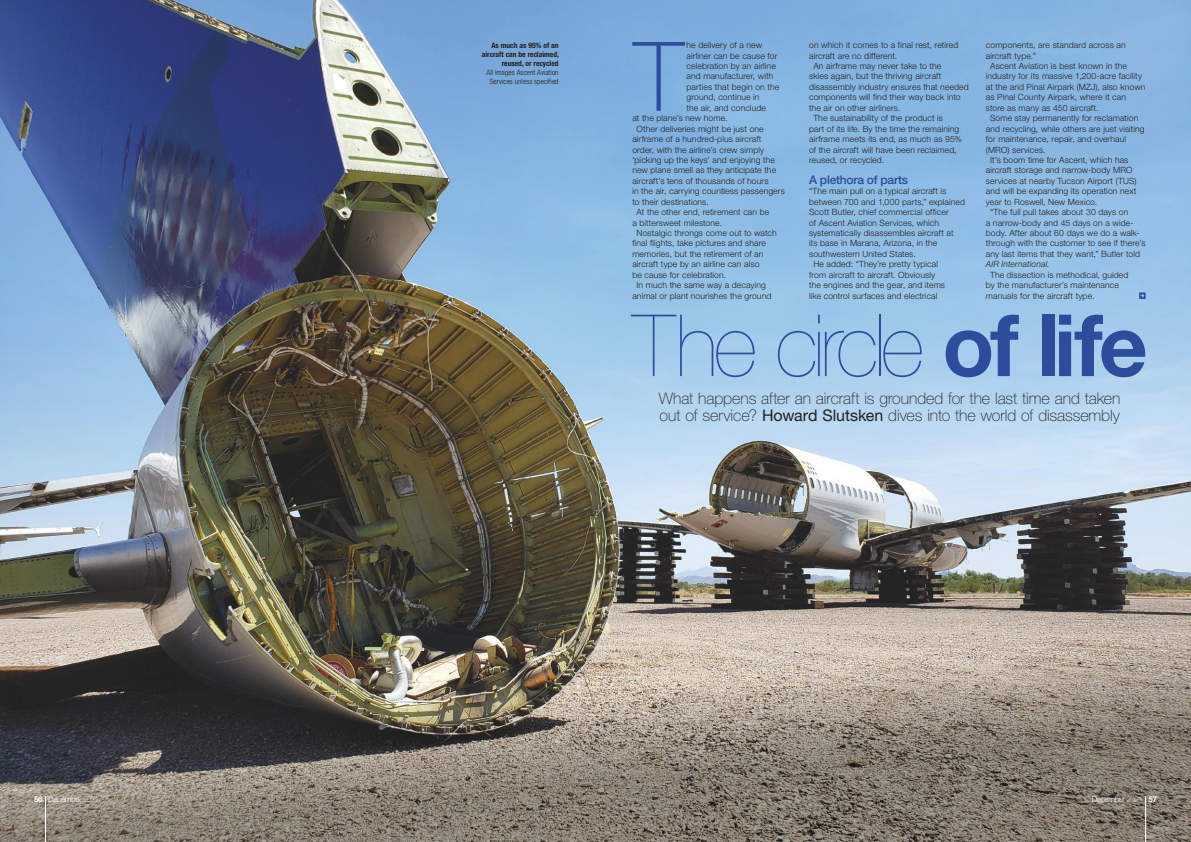
<style>
.page{position:relative;width:1191px;height:842px;background:#fff}
.page>*{position:absolute;margin:0;border:0;box-sizing:border-box;transform-origin:0 0}
.t1{font:100 96.2px "Helvetica Neue LT Std";color:#2b4d9b}
.t2{font:200 86px "Helvetica Neue LT Std";letter-spacing:-.05em;color:#2b4d9b}
.t3{font:100 16px/16.5px "Helvetica Neue LT Std";letter-spacing:-.005em;color:#241f1f}
.t4{font:500 12px "Helvetica Neue LT Std";letter-spacing:-.02em;color:#2b4d9b}
.t5{font:300 8.6px "Helvetica Neue LT Std";letter-spacing:.01em;color:#241f1f}
.t6{font:italic 300 8.6px "Helvetica Neue LT Std";letter-spacing:.01em;color:#241f1f}
.t7{font:300 8px "Helvetica Neue LT Std";letter-spacing:-.04em;color:#fff}
.t8{font:700 condensed 7.5px/9px "Helvetica Neue LT Std";color:#241f1f;text-align:right}
.t9{font:300 condensed 7.5px/9px "Helvetica Neue LT Std";letter-spacing:.01em;color:#241f1f;text-align:center}
.s1{font-style:normal}
.s2{font-weight:700}
.s3{font-weight:400}
.s4{font-weight:100}
</style>
<div class="page">
<img style="left:0;top:0;width:1191px;height:610px">
<svg style="left:0;top:610px;width:1191px;height:232px;background:#857c71"></svg>
<hr style="left:1145px;top:796px;width:1px;height:46px;background:#fff">
<hr style="left:45px;top:796px;width:1px;height:46px;background:#fff">
<svg style="left:1139px;top:292px;width:6px;height:7px"></svg>
<p class="t8" style="left:482px;top:41px;width:79px">As much as 95% of an aircraft can be reclaimed, reused, or recycled</p>
<p class="t9" style="left:486px;top:68px;width:74px">All images Ascent Aviation<br>Services unless specified</p>
<h1 class="t1" style="left:633px;top:22px;width:51px">T</h1>
<p class="t5" style="left:686px;top:40px;width:77px">he delivery of a new</p>
<p class="t5" style="left:986px;top:40px;width:141px">components, are standard across an</p>
<p class="t5" style="left:986px;top:50px;width:52px">aircraft type.”</p>
<p class="t5" style="left:990px;top:61px;width:138px">Ascent Aviation is best known in the</p>
<p class="t5" style="left:986px;top:71px;width:158px">industry for its massive 1,200-acre facility</p>
<p class="t5" style="left:986px;top:82px;width:161px">at the arid Pinal Airpark (MZJ), also known</p>
<p class="t5" style="left:986px;top:92px;width:142px">as Pinal County Airpark, where it can</p>
<p class="t5" style="left:986px;top:102px;width:114px">store as many as 450 aircraft.</p>
<p class="t5" style="left:990px;top:113px;width:150px">Some stay permanently for reclamation</p>
<p class="t5" style="left:986px;top:123px;width:160px">and recycling, while others are just visiting</p>
<p class="t5" style="left:986px;top:134px;width:142px">for maintenance, repair, and overhaul</p>
<p class="t5" style="left:986px;top:144px;width:61px">(MRO) services.</p>
<p class="t5" style="left:990px;top:155px;width:140px">It’s boom time for Ascent, which has</p>
<p class="t5" style="left:986px;top:165px;width:148px">aircraft storage and narrow-body MRO</p>
<p class="t5" style="left:986px;top:175px;width:152px">services at nearby Tucson Airport (TUS)</p>
<p class="t5" style="left:986px;top:186px;width:152px">and will be expanding its operation next</p>
<p class="t5" style="left:986px;top:196px;width:113px">year to Roswell, New Mexico.</p>
<p class="t5" style="left:990px;top:207px;width:140px">“The full pull takes about 30 days on</p>
<p class="t5" style="left:986px;top:217px;width:149px">a narrow-body and 45 days on a wide-</p>
<p class="t5" style="left:986px;top:228px;width:155px">body. After about 60 days we do a walk-</p>
<p class="t5" style="left:986px;top:238px;width:161px">through with the customer to see if there’s</p>
<p class="t5" style="left:986px;top:248px;width:156px">any last items that they want,” Butler told</p>
<p class="t6" style="left:986px;top:259px;width:65px">AIR International<span class="s1">.</span></p>
<p class="t5" style="left:990px;top:269px;width:140px">The dissection is methodical, guided</p>
<p class="t5" style="left:986px;top:280px;width:135px">by the manufacturer’s maintenance</p>
<p class="t5" style="left:986px;top:290px;width:110px">manuals for the aircraft type.</p>
<h2 class="t2" style="left:632px;top:296px;width:517px">The circle <span class="s2">of life</span></h2>
<h3 class="t3" style="left:659px;top:390px;width:463px">What happens after an aircraft is grounded for the last time and taken out of service? <span class="s3">Howard Slutsken</span> dives into the world of disassembly</h3>
<p class="t5" style="left:809px;top:40px;width:151px">on which it comes to a final rest, retired</p>
<p class="t5" style="left:809px;top:50px;width:90px">aircraft are no different.</p>
<p class="t5" style="left:813px;top:61px;width:129px">An airframe may never take to the</p>
<p class="t5" style="left:809px;top:71px;width:134px">skies again, but the thriving aircraft</p>
<p class="t5" style="left:809px;top:82px;width:161px">disassembly industry ensures that needed</p>
<p class="t5" style="left:809px;top:92px;width:153px">components will find their way back into</p>
<p class="t5" style="left:809px;top:102px;width:93px">the air on other airliners.</p>
<p class="t5" style="left:813px;top:113px;width:131px">The sustainability of the product is</p>
<p class="t5" style="left:809px;top:123px;width:152px">part of its life. By the time the remaining</p>
<p class="t5" style="left:809px;top:134px;width:154px">airframe meets its end, as much as 95%</p>
<p class="t5" style="left:809px;top:144px;width:149px">of the aircraft will have been reclaimed,</p>
<p class="t5" style="left:809px;top:155px;width:77px">reused, or recycled.</p>
<h3 class="t4" style="left:809px;top:172px;width:100px">A plethora of parts</h3>
<p class="t5" style="left:809px;top:186px;width:139px">“The main pull on a typical aircraft is</p>
<p class="t5" style="left:809px;top:196px;width:158px">between 700 and 1,000 parts,” explained</p>
<p class="t5" style="left:809px;top:207px;width:141px">Scott Butler, chief commercial officer</p>
<p class="t5" style="left:809px;top:217px;width:131px">of Ascent Aviation Services, which</p>
<p class="t5" style="left:809px;top:228px;width:146px">systematically disassembles aircraft at</p>
<p class="t5" style="left:809px;top:238px;width:130px">its base in Marana, Arizona, in the</p>
<p class="t5" style="left:809px;top:248px;width:108px">southwestern United States.</p>
<p class="t5" style="left:813px;top:259px;width:126px">He added: “They’re pretty typical</p>
<p class="t5" style="left:809px;top:269px;width:127px">from aircraft to aircraft. Obviously</p>
<p class="t5" style="left:809px;top:280px;width:137px">the engines and the gear, and items</p>
<p class="t5" style="left:809px;top:290px;width:130px">like control surfaces and electrical</p>
<p class="t5" style="left:686px;top:50px;width:92px">airliner can be cause for</p>
<p class="t5" style="left:686px;top:61px;width:91px">celebration by an airline</p>
<p class="t5" style="left:686px;top:71px;width:88px">and manufacturer, with</p>
<p class="t5" style="left:686px;top:82px;width:94px">parties that begin on the</p>
<p class="t5" style="left:686px;top:92px;width:75px">ground, continue in</p>
<p class="t5" style="left:686px;top:102px;width:81px">the air, and conclude</p>
<p class="t5" style="left:632px;top:113px;width:97px">at the plane’s new home.</p>
<p class="t5" style="left:636px;top:123px;width:129px">Other deliveries might be just one</p>
<p class="t5" style="left:632px;top:134px;width:131px">airframe of a hundred-plus aircraft</p>
<p class="t5" style="left:632px;top:144px;width:133px">order, with the airline’s crew simply</p>
<p class="t5" style="left:632px;top:155px;width:144px">‘picking up the keys’ and enjoying the</p>
<p class="t5" style="left:632px;top:165px;width:145px">new plane smell as they anticipate the</p>
<p class="t5" style="left:632px;top:175px;width:138px">aircraft’s tens of thousands of hours</p>
<p class="t5" style="left:632px;top:186px;width:154px">in the air, carrying countless passengers</p>
<p class="t5" style="left:632px;top:196px;width:78px">to their destinations.</p>
<p class="t5" style="left:636px;top:207px;width:134px">At the other end, retirement can be</p>
<p class="t5" style="left:632px;top:217px;width:91px">a bittersweet milestone.</p>
<p class="t5" style="left:636px;top:228px;width:142px">Nostalgic throngs come out to watch</p>
<p class="t5" style="left:632px;top:238px;width:135px">final flights, take pictures and share</p>
<p class="t5" style="left:632px;top:248px;width:133px">memories, but the retirement of an</p>
<p class="t5" style="left:632px;top:259px;width:129px">aircraft type by an airline can also</p>
<p class="t5" style="left:632px;top:269px;width:95px">be cause for celebration.</p>
<p class="t5" style="left:636px;top:280px;width:131px">In much the same way a decaying</p>
<p class="t5" style="left:632px;top:290px;width:140px">animal or plant nourishes the ground</p>
<p class="t7" style="left:34px;top:794px;width:67px"><span class="s2">56</span> Decembe<span class="s4">r 2021</span></p>
<p class="t7" style="left:1091px;top:794px;width:67px">Decembe<span class="s4">r 2021</span> <span class="s2">57</span></p>
</div>
